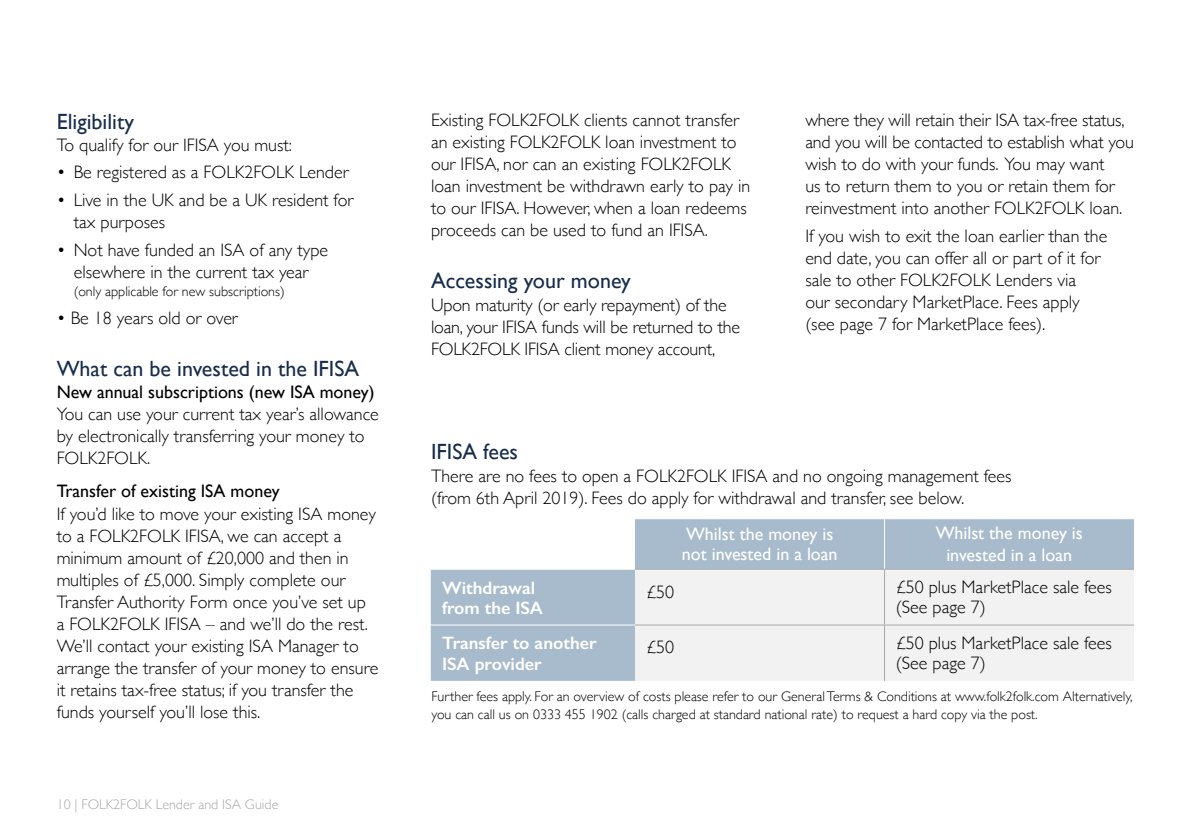
<style>
.page{position:relative;width:1191px;height:840px;background:#fff}
.page>*{position:absolute;margin:0;border:0;box-sizing:border-box;transform-origin:0 0}
.t1{font:22px "Gill Sans";color:#182d4d}
.t2{font:300 18px/22px "Gill Sans";color:#000}
.t3{font:18px/20px "Gill Sans";color:#fff}
.t4{font:18px "Gill Sans";color:#000}
.t5{font:600 18px/20px "Gill Sans";color:#fff}
.t6{font:300 14px/18px "Gill Sans";color:#000}
.t7{font:300 14px "Gill Sans";color:#a8a8a7}
</style>
<div class="page">
<svg style="left:431px;top:519px;width:703px;height:161px;fill:#a8bbcc"></svg>
<div style="left:635px;top:569px;width:499px;height:111px;background:#f2f2f2"></div>
<hr style="left:635px;top:568px;width:249px;height:1px;background:#a8a8a7">
<hr style="left:884px;top:568px;width:250px;height:1px;background:#a8a8a7">
<hr style="left:635px;top:624px;width:249px;height:1px;background:#a8a8a7">
<hr style="left:884px;top:624px;width:250px;height:1px;background:#a8a8a7">
<hr style="left:884px;top:569px;width:1px;height:55px;background:#a8a8a7">
<hr style="left:884px;top:625px;width:1px;height:55px;background:#a8a8a7">
<hr style="left:430px;top:568px;width:205px;height:1px;background:#fff">
<hr style="left:431px;top:624px;width:204px;height:1px;background:#fff">
<hr style="left:884px;top:519px;width:1px;height:49px;background:#fff">
<p class="t1" style="left:57px;top:108px;width:79px">Eligibility</p>
<p class="t2" style="left:57px;top:133px;width:237px">To qualify for our IFISA you must:</p>
<p class="t2" style="left:57px;top:161px;width:293px">• Be registered as a FOLK2FOLK Lender</p>
<p class="t2" style="left:74px;top:188px;width:281px;text-indent:-17px">• Live in the UK and be a UK resident for tax purposes</p>
<p class="t2" style="left:57px;top:238px;width:273px;text-align:center">• Not have funded an ISA of any type elsewhere in the current tax year</p>
<p class="t6" style="left:74px;top:281px;width:213px">(only applicable for new subscriptions)</p>
<p class="t2" style="left:57px;top:306px;width:183px">• Be 18 years old or over</p>
<p class="t1" style="left:57px;top:355px;width:304px">What can be invested in the IFISA</p>
<p class="t4" style="left:57px;top:381px;width:319px">New annual subscriptions (new ISA money)</p>
<p class="t2" style="left:57px;top:402px;width:324px">You can use your current tax year’s allowance by electronically transferring your money to<br>FOLK2FOLK.</p>
<p class="t4" style="left:57px;top:480px;width:224px">Transfer of existing ISA money</p>
<p class="t2" style="left:57px;top:501px;width:323px">If you’d like to move your existing ISA money to a FOLK2FOLK IFISA, we can accept a minimum amount of £20,000 and then in multiples of £5,000. Simply complete our Transfer Authority Form once you’ve set up<br>a FOLK2FOLK IFISA – and we’ll do the rest.<br>We’ll contact your existing ISA Manager to arrange the transfer of your money to ensure it retains tax-free status; if you transfer the funds yourself you’ll lose this.</p>
<p class="t7" style="left:57px;top:792px;width:223px">10 | FOLK2FOLK Lender and ISA Guide</p>
<p class="t2" style="left:431px;top:108px;width:321px">Existing FOLK2FOLK clients cannot transfer an existing FOLK2FOLK loan investment to our IFISA, nor can an existing FOLK2FOLK loan investment be withdrawn early to pay in to our IFISA. However, when a loan redeems proceeds can be used to fund an IFISA.</p>
<p class="t1" style="left:431px;top:268px;width:201px">Accessing your money</p>
<p class="t2" style="left:431px;top:292px;width:311px">Upon maturity (or early repayment) of the loan, your IFISA funds will be returned to the<br>FOLK2FOLK IFISA client money account,</p>
<p class="t2" style="left:805px;top:108px;width:330px">where they will retain their ISA tax-free status, and you will be contacted to establish what you wish to do with your funds. You may want<br>us to return them to you or retain them for reinvestment into another FOLK2FOLK loan.</p>
<p class="t2" style="left:805px;top:224px;width:303px">If you wish to exit the loan earlier than the end date, you can offer all or part of it for sale to other FOLK2FOLK Lenders via<br>our secondary MarketPlace. Fees apply (see page 7 for MarketPlace fees).</p>
<p class="t1" style="left:431px;top:439px;width:89px">IFISA fees</p>
<p class="t2" style="left:431px;top:463px;width:582px">There are no fees to open a FOLK2FOLK IFISA and no ongoing management fees (from 6th April 2019). Fees do apply for withdrawal and transfer, see below.</p>
<p class="t3" style="left:682px;top:523px;width:157px">Whilst the money is not invested in a loan</p>
<p class="t3" style="left:935px;top:521px;width:149px;line-height:22px;text-align:center">Whilst the money is invested in a loan</p>
<p class="t5" style="left:442px;top:577px;width:102px">Withdrawal from the ISA</p>
<p class="t2" style="left:646px;top:580px;width:29px">£50</p>
<p class="t2" style="left:896px;top:576px;width:217px;line-height:20px">£50 plus MarketPlace sale fees (See page 7)</p>
<p class="t5" style="left:442px;top:633px;width:156px">Transfer to another<br>ISA provider</p>
<p class="t2" style="left:646px;top:635px;width:29px">£50</p>
<p class="t2" style="left:896px;top:631px;width:217px;line-height:20px">£50 plus MarketPlace sale fees (See page 7)</p>
<p class="t6" style="left:431px;top:686px;width:702px">Further fees apply. For an overview of costs please refer to our General Terms &amp; Conditions at www.folk2folk.com Alternatively, you can call us on 0333 455 1902 (calls charged at standard national rate) to request a hard copy via the post.</p>
</div>
